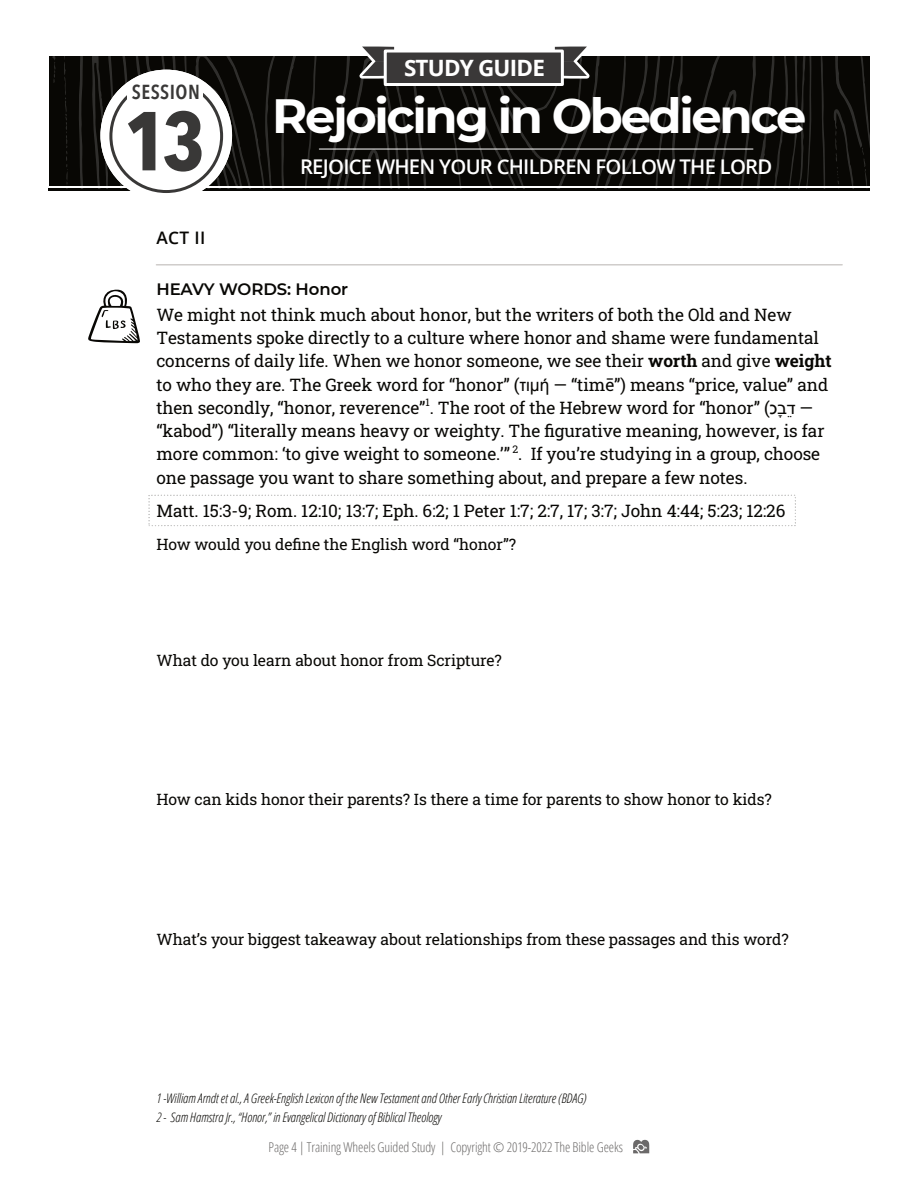
<style>
.page{position:relative;width:918px;height:1188px;background:#fff}
.page>*{position:absolute;margin:0;border:0;box-sizing:border-box;transform-origin:0 0}
.t1{font:700 82.5px "Avenir Next Condensed";color:#393837}
.t2{font:700 48px "Montserrat";letter-spacing:-.05em;color:#fff}
.t3{font:700 22.5px "Open Sans";letter-spacing:-.035em;color:#fff}
.t4{font:600 20.25px "Open Sans";letter-spacing:-.035em;color:#fff}
.t5{font:600 20.25px "Avenir Next Condensed";letter-spacing:.02em;color:#393837}
.t6{font:17.25px/23.2px "Roboto Slab";letter-spacing:-.005em;color:#080704}
.t7{font:600 17.25px "Open Sans";color:#080704}
.t8{font:600 16.5px "Montserrat";letter-spacing:-.005em;color:#080704}
.t9{font:15.75px "Roboto Slab";letter-spacing:-.005em;color:#080704}
.t10{font:300 13.5px "Open Sans Condensed";letter-spacing:-.01em;color:#6b6968}
.t11{font:italic 300 13.2px/18.8px "Open Sans Condensed";letter-spacing:-.005em;color:#080704}
.s1{font-weight:700}
.s2{font-family:"Arial"}
</style>
<div class="page">
<svg style="left:633px;top:1140px;width:16px;height:13px"></svg>
<hr style="left:156px;top:264px;width:686px;height:2px;background:#cdcac8">
<svg style="left:88px;top:289px;width:52px;height:54px"></svg>
<hr style="left:49px;top:188px;width:410px;height:3px;background:#080704">
<hr style="left:445px;top:188px;width:424px;height:3px;background:#080704">
<svg style="left:49px;top:46px;width:820px;height:143px;background:#232320"></svg>
<div style="left:384px;top:50px;width:180px;height:36px;background:#3a3838;border:3px solid #fff"></div>
<div style="left:100px;top:70px;width:132px;height:131px;background:#fff;border-radius:50%"></div>
<div style="left:109px;top:79px;width:114px;height:114px;border:3px solid #393837;border-radius:50%"></div>
<div style="left:128px;top:88px;width:75px;height:22px;background:#fff"></div>
<div style="left:148px;top:79px;width:36px;height:21px;background:#fff"></div>
<div style="left:136px;top:82px;width:61px;height:22px;background:#fff"></div>
<p class="t5" style="left:132px;top:79px;width:69px">SESSION</p>
<h1 class="t1" style="left:124px;top:88px;width:83px">13</h1>
<h3 class="t3" style="left:404px;top:59px;width:142px">STUDY GUIDE</h3>
<h2 class="t2" style="left:272px;top:87px;width:536px">Rejoicing in Obedience</h2>
<p class="t4" style="left:300px;top:158px;width:474px">REJOICE WHEN YOUR CHILDREN FOLLOW THE LORD</p>
<p class="t7" style="left:156px;top:231px;width:51px">ACT II</p>
<p class="t8" style="left:156px;top:279px;width:193px">HEAVY WORDS: Honor</p>
<p class="t6" style="left:156px;top:303px;width:677px">We might not think much about honor, but the writers of both the Old and New Testaments spoke directly to a culture where honor and shame were fundamental concerns of daily life. When we honor someone, we see their <span class="s1">worth</span> and give <span class="s1">weight </span>to who they are. The Greek word for “honor” (<span class="s2">τιμή</span> — “timē”) means “price, value” and then secondly, “honor, reverence”<sup>1</sup>. The root of the Hebrew word for “honor” (<span class="s2">כָבֵד</span> — “kabod”) “literally means heavy or weighty. The figurative meaning, however, is far more common: ‘to give weight to someone.’” <sup>2</sup>. If you’re studying in a group, choose one passage you want to share something about, and prepare a few notes.</p>
<p class="t6" style="left:156px;top:499px;width:630px">Matt. 15:3-9; Rom. 12:10; 13:7; Eph. 6:2; 1 Peter 1:7; 2:7, 17; 3:7; John 4:44; 5:23; 12:26</p>
<p class="t9" style="left:156px;top:533px;width:361px">How would you define the English word “honor”?</p>
<p class="t9" style="left:156px;top:649px;width:347px">What do you learn about honor from Scripture?</p>
<p class="t9" style="left:156px;top:789px;width:617px">How can kids honor their parents? Is there a time for parents to show honor to kids?</p>
<p class="t9" style="left:156px;top:928px;width:634px">What’s your biggest takeaway about relationships from these passages and this word?</p>
<p class="t11" style="left:156px;top:1090px;width:432px">1 -William Arndt et al., A Greek-English Lexicon of the New Testament and Other Early Christian Literature (BDAG)<br>2 - Sam Hamstra Jr., “Honor,” in Evangelical Dictionary of Biblical Theology</p>
<p class="t10" style="left:269px;top:1142px;width:356px">Page 4 | Training Wheels Guided Study | Copyright © 2019-2022 The Bible Geeks</p>
</div>
